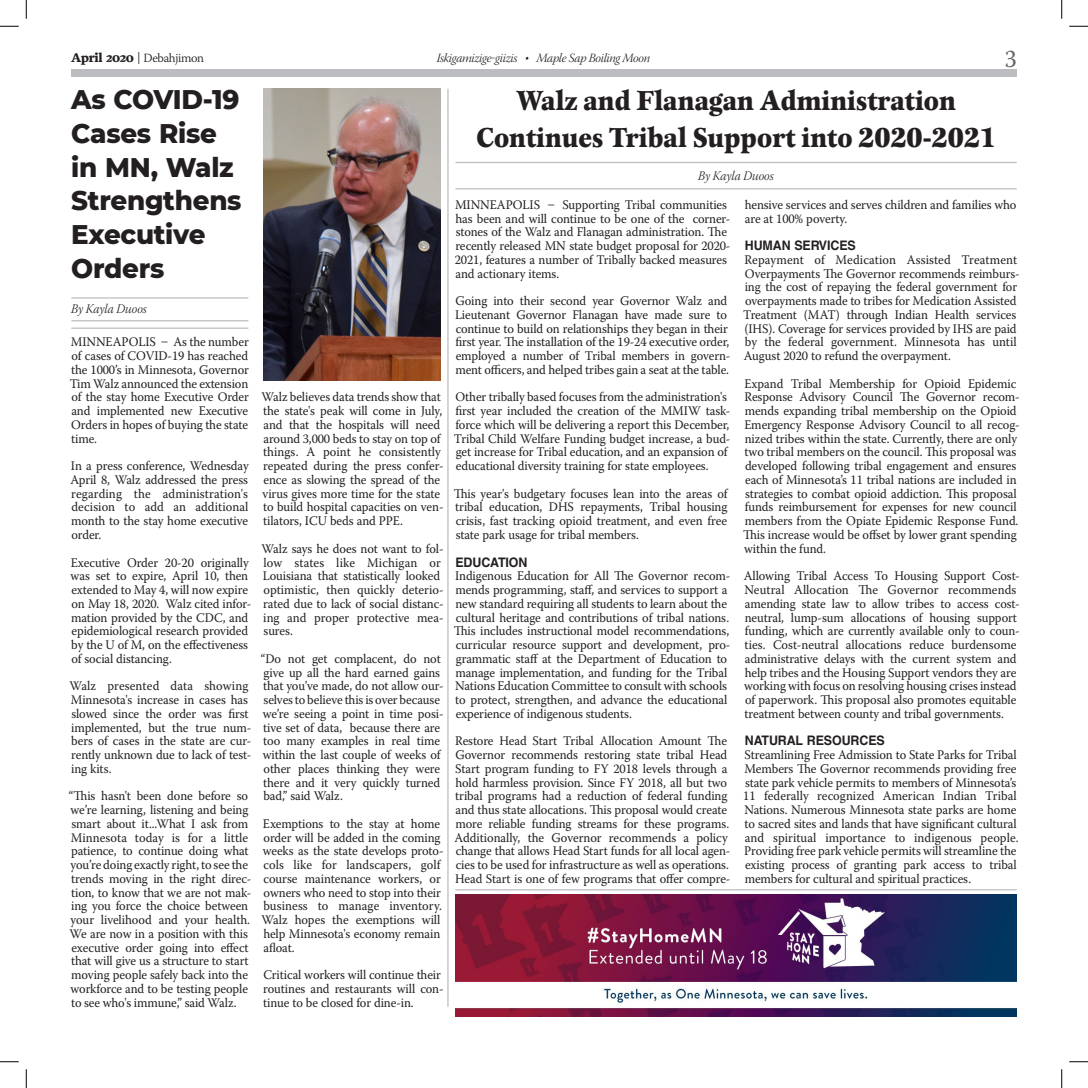
<style>
.page{position:relative;width:1088px;height:1088px;background:#fff}
.page>*{position:absolute;margin:0;border:0;box-sizing:border-box;transform-origin:0 0}
.Main_Text{font:900 28.75px/36.2px "New Esprit ITC Pro";color:#231f20;text-align:center;scale:.95 1}
.Main_Text-2{font:800 27.5px/33.8px "Montserrat";letter-spacing:-.01em;color:#231f20;scale:.95 1}
.t1{font:25px "Warnock Pro";color:#636366;scale:.95 1}
.Main_Text-3{font:13.12px/13.8px "Warnock Pro";letter-spacing:-.01em;color:#231f20;scale:.95 1}
.Main_Text-4{font:700 13.12px "Helvetica LT Pro";letter-spacing:-.01em;color:#231f20;scale:.95 1}
.Main_Text-5{font:13.12px "Warnock Pro Light It Subh";letter-spacing:-.01em;color:#231f20;scale:.95 1}
.t2{font:12.5px "Warnock Pro Light It Subh";letter-spacing:-.025em;color:#231f20}
.t3{font:300 12.5px "Warnock Pro";letter-spacing:-.025em;color:#231f20}
.s1{font-family:"Poynter Text";font-weight:700}
</style>
<div class="page">
<div style="left:71px;top:70px;width:945px;height:7px;background:#bcbdc0"></div>
<img style="left:263px;top:89px;width:177px;height:291px">
<hr style="left:447px;top:89px;width:1px;height:917px;background:#bcbdc0">
<hr style="left:456px;top:162px;width:560px;height:1px;background:#bcbdc0">
<hr style="left:456px;top:889px;width:560px;height:1px;background:#bcbdc0">
<hr style="left:72px;top:297px;width:176px;height:1px;background:#bcbdc0">
<hr style="left:72px;top:320px;width:176px;height:1px;background:#bcbdc0">
<hr style="left:72px;top:327px;width:176px;height:2px;background:#bcbdc0">
<hr style="left:456px;top:188px;width:560px;height:1px;background:#bcbdc0">
<img style="left:455px;top:894px;width:561px;height:122px">
<svg style="left:0;top:25px;width:19px;height:2px"></svg>
<svg style="left:1069px;top:25px;width:19px;height:2px"></svg>
<svg style="left:0;top:1061px;width:19px;height:1px"></svg>
<svg style="left:1069px;top:1061px;width:19px;height:1px"></svg>
<svg style="left:25px;top:0;width:2px;height:19px"></svg>
<svg style="left:25px;top:1069px;width:2px;height:19px"></svg>
<svg style="left:1061px;top:0;width:1px;height:19px"></svg>
<svg style="left:1061px;top:1069px;width:1px;height:19px"></svg>
<p class="t3" style="left:71px;top:50px;width:134px"><span class="s1">April 2020</span> | Debahjimon</p>
<h3 class="t1" style="left:1004px;top:44px;width:14px">3</h3>
<p class="t2" style="left:436px;top:51px;width:215px">Iskigamizige-giizis • Maple Sap Boiling Moon</p>
<p class="Main_Text-2" style="left:71px;top:81px;width:181px">As COVID-19<br>Cases Rise in MN, Walz<br>Strengthens<br>Executive<br>Orders</p>
<p class="Main_Text-5" style="left:71px;top:302px;width:81px">By Kayla Duoos</p>
<p class="Main_Text-3" style="left:70px;top:335px;width:190px;text-align:justify">MINNEAPOLIS – As the number of cases of COVID-19 has reached the 1000’s in Minnesota, Governor Tim Walz announced the extension of the stay home Executive Order and implemented new Executive Orders in hopes of buying the state time.</p>
<p class="Main_Text-3" style="left:70px;top:459px;width:189px;text-align:justify">In a press conference, Wednesday April 8, Walz addressed the press regarding the administration's decision to add an additional month to the stay home executive order.</p>
<p class="Main_Text-3" style="left:71px;top:555px;width:192px">Executive Order 20-20 originally was set to expire, April 10, then extended to May 4, will now expire on May 18, 2020. Walz cited infor&shy;mation provided by the CDC, and epidemiological research provided by the U of M, on the effectiveness of social distancing.</p>
<p class="Main_Text-3" style="left:69px;top:679px;width:193px">Walz presented data showing<br>Minnesota's increase in cases has slowed since the order was first implemented, but the true num&shy;bers of cases in the state are cur&shy;rently unknown due to lack of test&shy;ing kits.</p>
<p class="Main_Text-3" style="left:69px;top:789px;width:194px">“This hasn't been done before so we’re learning, listening and being smart about it...What I ask from Minnesota today is for a little patience, to continue doing what you’re doing exactly right, to see the trends moving in the right direc&shy;tion, to know that we are not mak&shy;ing you force the choice between your livelihood and your health.<br>We are now in a position with this executive order going into effect that will give us a structure to start moving people safely back into the workforce and to be testing people to see who's immune,” said Walz.</p>
<p class="Main_Text-3" style="left:261px;top:390px;width:193px">Walz believes data trends show that the state's peak will come in July, and that the hospitals will need around 3,000 beds to stay on top of things. A point he consistently repeated during the press confer&shy;ence as slowing the spread of the virus gives more time for the state to build hospital capacities on ven&shy;tilators, ICU beds and PPE.</p>
<p class="Main_Text-3" style="left:261px;top:541px;width:193px">Walz says he does not want to fol&shy;low states like Michigan or<br>Louisiana that statistically looked optimistic, then quickly deterio&shy;rated due to lack of social distanc&shy;ing and proper protective mea&shy;sures.</p>
<p class="Main_Text-3" style="left:261px;top:651px;width:194px">“Do not get complacent, do not give up all the hard earned gains that you’ve made, do not allow our&shy;selves to believe this is over because we’re seeing a point in time posi&shy;tive set of data, because there are too many examples in real time within the last couple of weeks of other places thinking they were there and it very quickly turned bad,” said Walz.</p>
<p class="Main_Text-3" style="left:261px;top:816px;width:193px">Exemptions to the stay at home order will be added in the coming weeks as the state develops proto&shy;cols like for landscapers, golf course maintenance workers, or owners who need to stop into their business to manage inventory.<br>Walz hopes the exemptions will help Minnesota's economy remain afloat.</p>
<p class="Main_Text-3" style="left:263px;top:967px;width:191px">Critical workers will continue their routines and restaurants will con&shy;tinue to be closed for dine-in.</p>
<p class="Main_Text" style="left:476px;top:82px;width:549px">Walz and Flanagan Administration<br>Continues Tribal Support into 2020-2021</p>
<p class="Main_Text-5" style="left:698px;top:168px;width:81px">By Kayla Duoos</p>
<p class="Main_Text-3" style="left:455px;top:197px;width:292px">MINNEAPOLIS – Supporting Tribal communities has been and will continue to be one of the corner&shy;stones of the Walz and Flanagan administration. The recently released MN state budget proposal for 2020- 2021, features a number of Tribally backed measures and actionary items.</p>
<p class="Main_Text-3" style="left:455px;top:294px;width:291px">Going into their second year Governor Walz and Lieutenant Governor Flanagan have made sure to continue to build on relationships they began in their first year. The installation of the 19-24 executive order, employed a number of Tribal members in govern&shy;ment officers, and helped tribes gain a seat at the table.</p>
<p class="Main_Text-3" style="left:454px;top:390px;width:293px">Other tribally based focuses from the administration's first year included the creation of the MMIW task&shy;force which will be delivering a report this December, Tribal Child Welfare Funding budget increase, a bud&shy;get increase for Tribal education, and an expansion of educational diversity training for state employees.</p>
<p class="Main_Text-3" style="left:454px;top:486px;width:290px;text-align:justify">This year's budgetary focuses lean into the areas of tribal education, DHS repayments, Tribal housing crisis, fast tracking opioid treatment, and even free state park usage for tribal members.</p>
<p class="Main_Text-4" style="left:455px;top:554px;width:77px">EDUCATION</p>
<p class="Main_Text-3" style="left:454px;top:569px;width:293px">Indigenous Education for All The Governor recom&shy;mends programming, staff, and services to support a new standard requiring all students to learn about the cultural heritage and contributions of tribal nations.<br>This includes instructional model recommendations, curricular resource support and development, pro&shy;grammatic staff at the Department of Education to manage implementation, and funding for the Tribal Nations Education Committee to consult with schools to protect, strengthen, and advance the educational experience of indigenous students.</p>
<p class="Main_Text-3" style="left:454px;top:734px;width:292px">Restore Head Start Tribal Allocation Amount The Governor recommends restoring state tribal Head Start program funding to FY 2018 levels through a hold harmless provision. Since FY 2018, all but two tribal programs had a reduction of federal funding and thus state allocations. This proposal would create more reliable funding streams for these programs.<br>Additionally, the Governor recommends a policy change that allows Head Start funds for all local agen&shy;cies to be used for infrastructure as well as operations.<br>Head Start is one of few programs that offer compre-</p>
<p class="Main_Text-3" style="left:744px;top:197px;width:287px">hensive services and serves children and families who are at 100% poverty.</p>
<p class="Main_Text-4" style="left:745px;top:237px;width:118px">HUMAN SERVICES</p>
<p class="Main_Text-3" style="left:743px;top:252px;width:293px">Repayment of Medication Assisted Treatment Overpayments The Governor recommends reimburs&shy;ing the cost of repaying the federal government for overpayments made to tribes for Medication Assisted Treatment (MAT) through Indian Health services (IHS). Coverage for services provided by IHS are paid by the federal government. Minnesota has until August 2020 to refund the overpayment.</p>
<p class="Main_Text-3" style="left:743px;top:376px;width:293px">Expand Tribal Membership for Opioid Epidemic Response Advisory Council The Governor recom&shy;mends expanding tribal membership on the Opioid Emergency Response Advisory Council to all recog&shy;nized tribes within the state. Currently, there are only two tribal members on the council. This proposal was developed following tribal engagement and ensures each of Minnesota’s 11 tribal nations are included in strategies to combat opioid addiction. This proposal funds reimbursement for expenses for new council members from the Opiate Epidemic Response Fund.<br>This increase would be offset by lower grant spending within the fund.</p>
<p class="Main_Text-3" style="left:744px;top:569px;width:292px">Allowing Tribal Access To Housing Support Cost-Neutral Allocation The Governor recommends amending state law to allow tribes to access cost&shy;neutral, lump-sum allocations of housing support funding, which are currently available only to coun&shy;ties. Cost-neutral allocations reduce burdensome administrative delays with the current system and help tribes and the Housing Support vendors they are working with focus on resolving housing crises instead of paperwork. This proposal also promotes equitable treatment between county and tribal governments.</p>
<p class="Main_Text-4" style="left:745px;top:732px;width:149px">NATURAL RESOURCES</p>
<p class="Main_Text-3" style="left:743px;top:747px;width:291px">Streamlining Free Admission to State Parks for Tribal Members The Governor recommends providing free state park vehicle permits to members of Minnesota’s 11 federally recognized American Indian Tribal Nations. Numerous Minnesota state parks are home to sacred sites and lands that have significant cultural and spiritual importance to indigenous people.<br>Providing free park vehicle permits will streamline the existing process of granting park access to tribal members for cultural and spiritual practices.</p>
</div>
